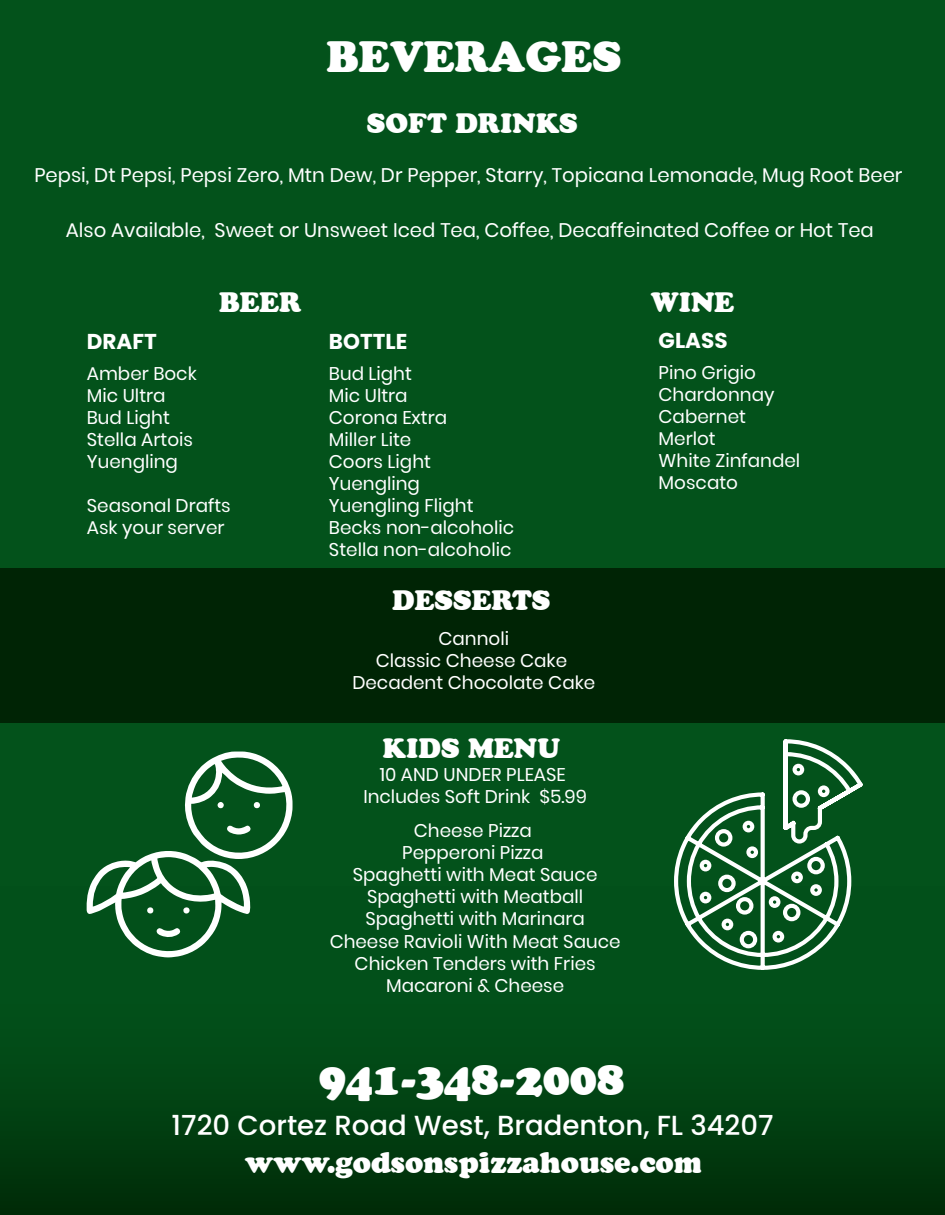
<style>
.page{position:relative;width:945px;height:1215px;background:#03521b}
.page>*{position:absolute;margin:0;border:0;box-sizing:border-box;transform-origin:0 0}
.t1{font:43.65px "Cooper BT Black Headline";color:#fff}
.t2{font:41.85px "Cooper BT Black Headline";color:#fff}
.t3{font:28.5px "Cooper BT Black Headline";color:#fff}
.t4{font:500 27.6px "Poppins";color:#fff}
.t5{font:26.85px "Cooper BT Black Headline";color:#fff}
.t6{font:700 21.6px "Poppins";color:#fff}
.t7{font:19.65px "Poppins";color:#fff}
.t8{font:18.3px/22px "Poppins";color:#fff}
</style>
<div class="page">
<div style="left:0;top:568px;width:945px;height:155px;background:#002405"></div>
<div style="left:0;top:886px;width:945px;height:329px;background:linear-gradient(to bottom,#03591e,#01330b)"></div>
<svg style="left:674px;top:739px;width:189px;height:231px"></svg>
<svg style="left:87px;top:752px;width:206px;height:205px"></svg>
<h2 class="t2" style="left:326px;top:31px;width:297px">BEVERAGES</h2>
<h3 class="t5" style="left:367px;top:108px;width:213px">SOFT DRINKS</h3>
<p class="t7" style="left:34px;top:164px;width:870px">Pepsi, Dt Pepsi, Pepsi Zero, Mtn Dew, Dr Pepper, Starry, Topicana Lemonade, Mug Root Beer</p>
<p class="t7" style="left:66px;top:218px;width:809px">Also Available, Sweet or Unsweet Iced Tea, Coffee, Decaffeinated Coffee or Hot Tea</p>
<h3 class="t5" style="left:219px;top:286px;width:84px">BEER</h3>
<h3 class="t5" style="left:650px;top:286px;width:85px">WINE</h3>
<p class="t6" style="left:87px;top:329px;width:72px">DRAFT</p>
<p class="t8" style="left:87px;top:363px;width:111px">Amber Bock<br>Mic Ultra<br>Bud Light<br>Stella Artois<br>Yuengling</p>
<p class="t8" style="left:87px;top:495px;width:145px">Seasonal Drafts<br>Ask your server</p>
<p class="t6" style="left:329px;top:329px;width:80px">BOTTLE</p>
<p class="t8" style="left:329px;top:363px;width:187px">Bud Light<br>Mic Ultra<br>Corona Extra<br>Miller Lite<br>Coors Light<br>Yuengling<br>Yuengling Flight<br>Becks non-alcoholic<br>Stella non-alcoholic</p>
<h3 class="t5" style="left:392px;top:585px;width:160px">DESSERTS</h3>
<p class="t8" style="left:352px;top:628px;width:244px;text-align:center">Cannoli<br>Classic Cheese Cake<br>Decadent Chocolate Cake</p>
<h3 class="t5" style="left:383px;top:733px;width:179px">KIDS MENU</h3>
<p class="t8" style="left:363px;top:764px;width:225px;text-align:center">10 AND UNDER PLEASE<br>Includes Soft Drink $5.99</p>
<p class="t8" style="left:330px;top:820px;width:292px;text-align:center">Cheese Pizza<br>Pepperoni Pizza<br>Spaghetti with Meat Sauce<br>Spaghetti with Meatball<br>Spaghetti with Marinara<br>Cheese Ravioli With Meat Sauce<br>Chicken Tenders with Fries<br>Macaroni &amp; Cheese</p>
<h1 class="t1" style="left:319px;top:1053px;width:307px">941-348-2008</h1>
<p class="t6" style="left:659px;top:328px;width:71px">GLASS</p>
<p class="t8" style="left:659px;top:361px;width:143px">Pino Grigio<br>Chardonnay<br>Cabernet<br>Merlot<br>White Zinfandel<br>Moscato</p>
<h3 class="t4" style="left:172px;top:1109px;width:604px">1720 Cortez Road West, Bradenton, FL 34207</h3>
<h3 class="t3" style="left:245px;top:1145px;width:459px">www.godsonspizzahouse.com</h3>
</div>
